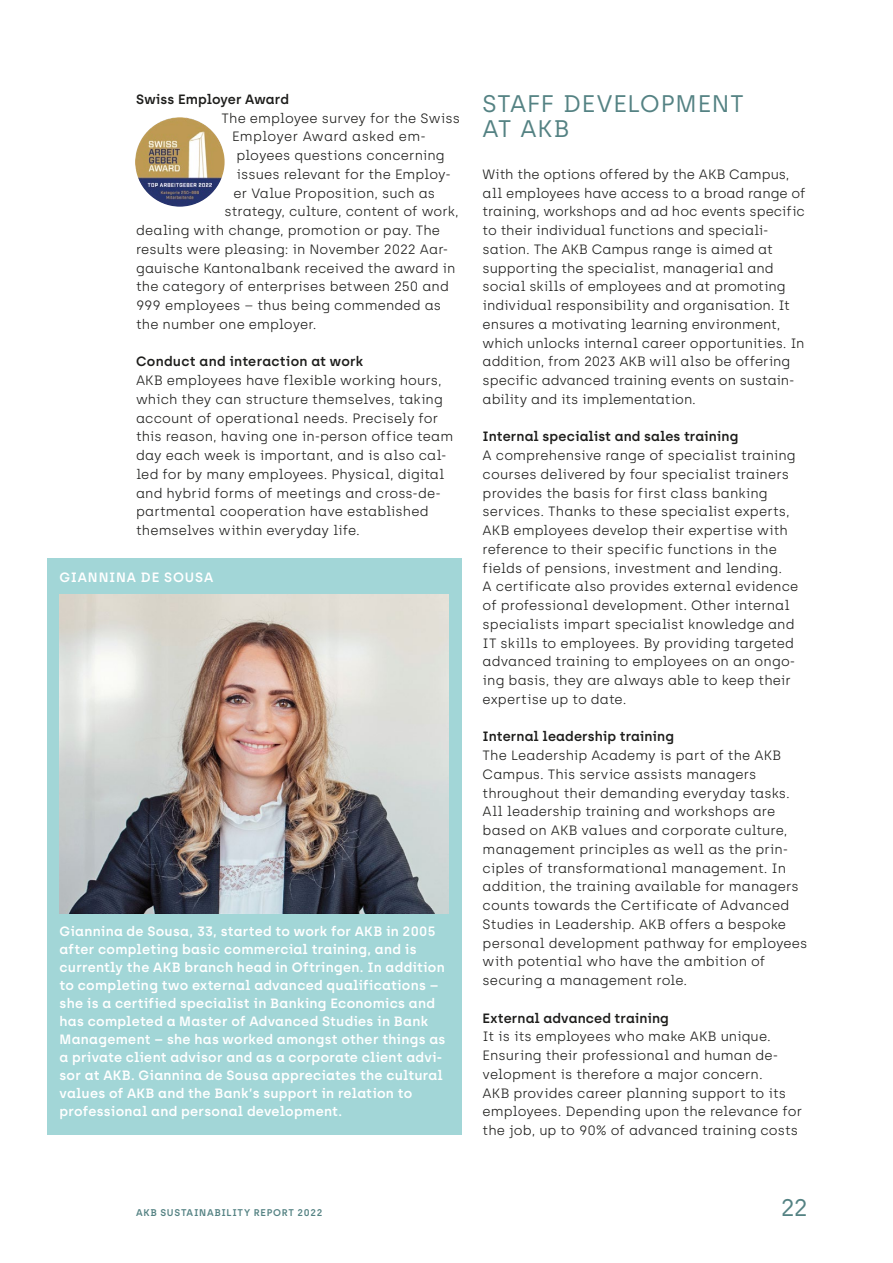
<style>
.page{position:relative;width:893px;height:1263px;background:#fff}
.page>*{position:absolute;margin:0;border:0;box-sizing:border-box;transform-origin:0 0}
.t1{font:24px/25.5px "Archia";letter-spacing:.035em;color:#548283}
.t2{font:300 13.5px/18.8px "Archia";color:#1d1d1b}
.t3{font:600 13.5px/18px "Archia";letter-spacing:.02em;color:#fff}
.t4{font:600 13.5px "Archia";letter-spacing:.01em;color:#1d1d1b}
.t5{font:600 13.5px "Archia";letter-spacing:.06em;color:#fff}
.t6{font:600 9.75px "Archia";letter-spacing:.07em;color:#548283}
</style>
<div class="page">
<img style="left:135px;top:117px;width:90px;height:90px;border-radius:45px">
<div style="left:47px;top:559px;width:414px;height:576px;background:#a2d6d7"></div>
<img style="left:60px;top:595px;width:389px;height:318px">
<p class="t4" style="left:136px;top:91px;width:154px">Swiss Employer Award</p>
<p class="t2" style="left:222px;top:108px;width:240px">The employee survey for the Swiss</p>
<p class="t2" style="left:232px;top:127px;width:193px">Employer Award asked em-</p>
<p class="t2" style="left:237px;top:146px;width:209px">ployees questions concerning</p>
<p class="t2" style="left:237px;top:165px;width:216px">issues relevant for the Employ-</p>
<p class="t2" style="left:234px;top:183px;width:203px">er Value Proposition, such as</p>
<p class="t2" style="left:225px;top:202px;width:236px">strategy, culture, content of work,</p>
<p class="t2" style="left:136px;top:221px;width:306px">dealing with change, promotion or pay. The</p>
<p class="t2" style="left:136px;top:240px;width:314px">results were pleasing: in November 2022 Aar-</p>
<p class="t2" style="left:136px;top:258px;width:321px">gauische Kantonalbank received the award in</p>
<p class="t2" style="left:136px;top:277px;width:314px">the category of enterprises between 250 and</p>
<p class="t2" style="left:136px;top:296px;width:307px">999 employees – thus being commended as</p>
<p class="t2" style="left:136px;top:315px;width:182px">the number one employer.</p>
<p class="t4" style="left:136px;top:353px;width:229px">Conduct and interaction at work</p>
<p class="t2" style="left:136px;top:371px;width:319px">AKB employees have flexible working hours, which they can structure themselves, taking account of operational needs. Precisely for this reason, having one in-person office team day each week is important, and is also cal&shy;led for by many employees. Physical, digital and hybrid forms of meetings and cross-de&shy;partmental cooperation have established themselves within everyday life.</p>
<p class="t5" style="left:60px;top:569px;width:155px">GIANNINA DE SOUSA</p>
<p class="t3" style="left:60px;top:922px;width:387px">Giannina de Sousa, 33, started to work for AKB in 2005 after completing basic commercial training, and is currently the AKB branch head in Oftringen. In addition to completing two external advanced qualifications – she is a certified specialist in Banking Economics and has completed a Master of Advanced Studies in Bank Management – she has worked amongst other things as a private client advisor and as a corporate client advi&shy;sor at AKB. Giannina de Sousa appreciates the cultural values of AKB and the Bank’s support in relation to professional and personal development.</p>
<h1 class="t1" style="left:483px;top:90px;width:262px">STAFF DEVELOPMENT<br>AT AKB</h1>
<p class="t2" style="left:483px;top:165px;width:324px">With the options offered by the AKB Campus, all employees have access to a broad range of training, workshops and ad hoc events specific to their individual functions and speciali&shy;sation. The AKB Campus range is aimed at supporting the specialist, managerial and social skills of employees and at promoting individual responsibility and organisation. It ensures a motivating learning environment, which unlocks internal career opportunities. In addition, from 2023 AKB will also be offering specific advanced training events on sustain&shy;ability and its implementation.</p>
<p class="t4" style="left:483px;top:428px;width:257px">Internal specialist and sales training</p>
<p class="t2" style="left:483px;top:446px;width:317px">A comprehensive range of specialist training courses delivered by four specialist trainers provides the basis for first class banking services. Thanks to these specialist experts, AKB employees develop their expertise with reference to their specific functions in the fields of pensions, investment and lending.<br>A certificate also provides external evidence of professional development. Other internal specialists impart specialist knowledge and IT skills to employees. By providing targeted advanced training to employees on an ongo&shy;ing basis, they are always able to keep their expertise up to date.</p>
<p class="t4" style="left:483px;top:728px;width:193px">Internal leadership training</p>
<p class="t2" style="left:483px;top:746px;width:326px">The Leadership Academy is part of the AKB Campus. This service assists managers throughout their demanding everyday tasks.<br>All leadership training and workshops are based on AKB values and corporate culture, management principles as well as the prin&shy;ciples of transformational management. In addition, the training available for managers counts towards the Certificate of Advanced Studies in Leadership. AKB offers a bespoke personal development pathway for employees with potential who have the ambition of securing a management role.</p>
<p class="t4" style="left:483px;top:1010px;width:188px">External advanced training</p>
<p class="t2" style="left:483px;top:1027px;width:321px">It is its employees who make AKB unique.<br>Ensuring their professional and human de&shy;velopment is therefore a major concern.<br>AKB provides career planning support to its employees. Depending upon the relevance for the job, up to 90% of advanced training costs</p>
<p class="t6" style="left:136px;top:1207px;width:188px">AKB SUSTAINABILITY REPORT 2022</p>
<h1 class="t1" style="left:781px;top:1195px;width:29px">22</h1>
</div>
